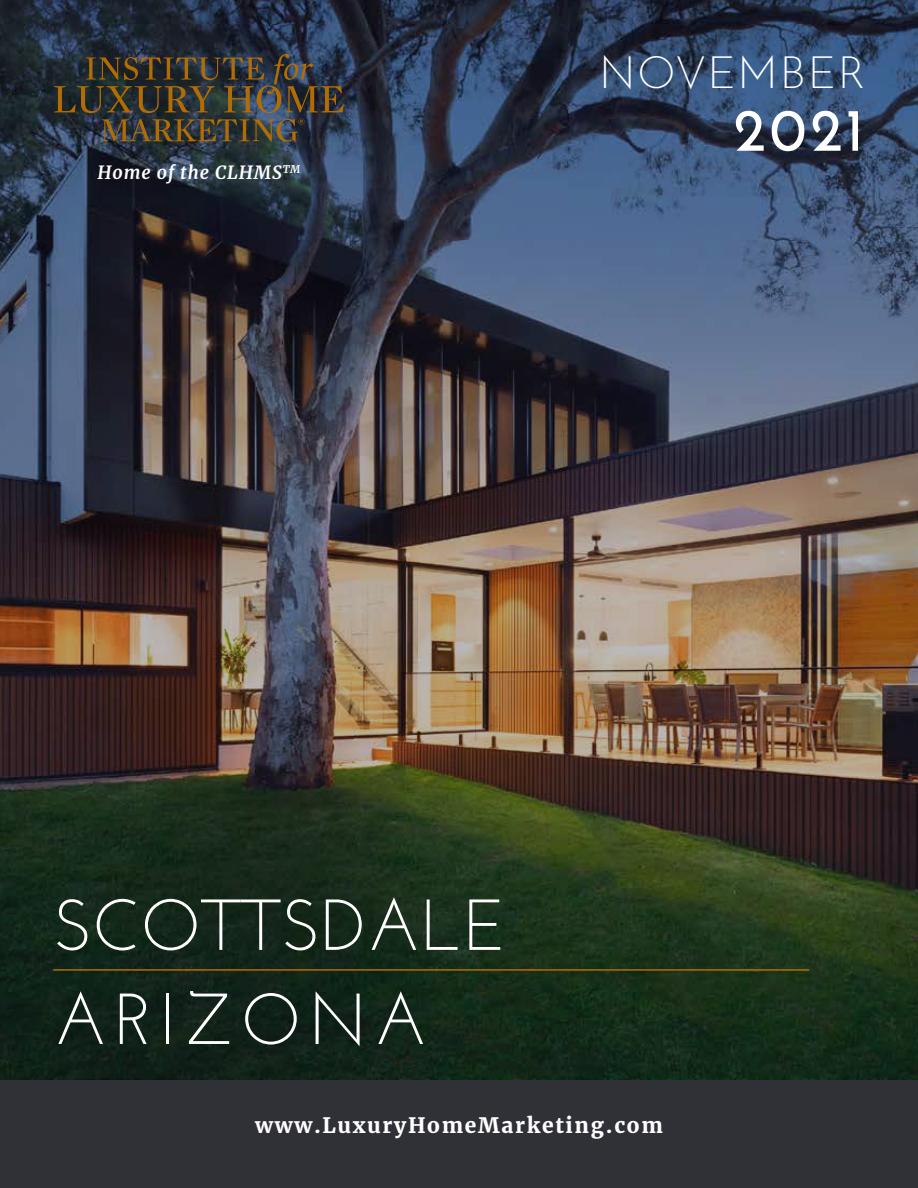
<style>
.page{position:relative;width:918px;height:1188px;background:#fff}
.page>*{position:absolute;margin:0;border:0;box-sizing:border-box;transform-origin:0 0}
.t1{font:72px/94.1px "Josefin Sans";color:#fff}
.t2{font:600 60px "Josefin Sans";color:#fff}
.t3{font:300 45px "Josefin Sans";letter-spacing:.05em;color:#fff}
.t4{font:700 21px "Merriweather";letter-spacing:.08em;color:#fff}
.t5{font:italic 700 18px "Merriweather";letter-spacing:.05em;color:#fff}
</style>
<div class="page">
<img style="left:0;top:0;width:918px;height:1079px">
<div style="left:0;top:1080px;width:918px;height:108px;background:#303037"></div>
<hr style="left:53px;top:969px;width:756px;height:2px;background:#b16d03">
<svg style="left:54px;top:54px;width:290px;height:88px;background:#3e3b34"></svg>
<h3 class="t3" style="left:599px;top:45px;width:266px">NOVEMBER</h3>
<p class="t5" style="left:98px;top:161px;width:204px">Home of the CLHMS<sup>TM</sup></p>
<h2 class="t2" style="left:733px;top:92px;width:132px">2021</h2>
<h1 class="t1" style="left:52px;top:877px;width:456px">SCOTTSDALE<br>ARIZONA</h1>
<p class="t4" style="left:255px;top:1112px;width:409px">www.LuxuryHomeMarketing.com</p>
</div>
